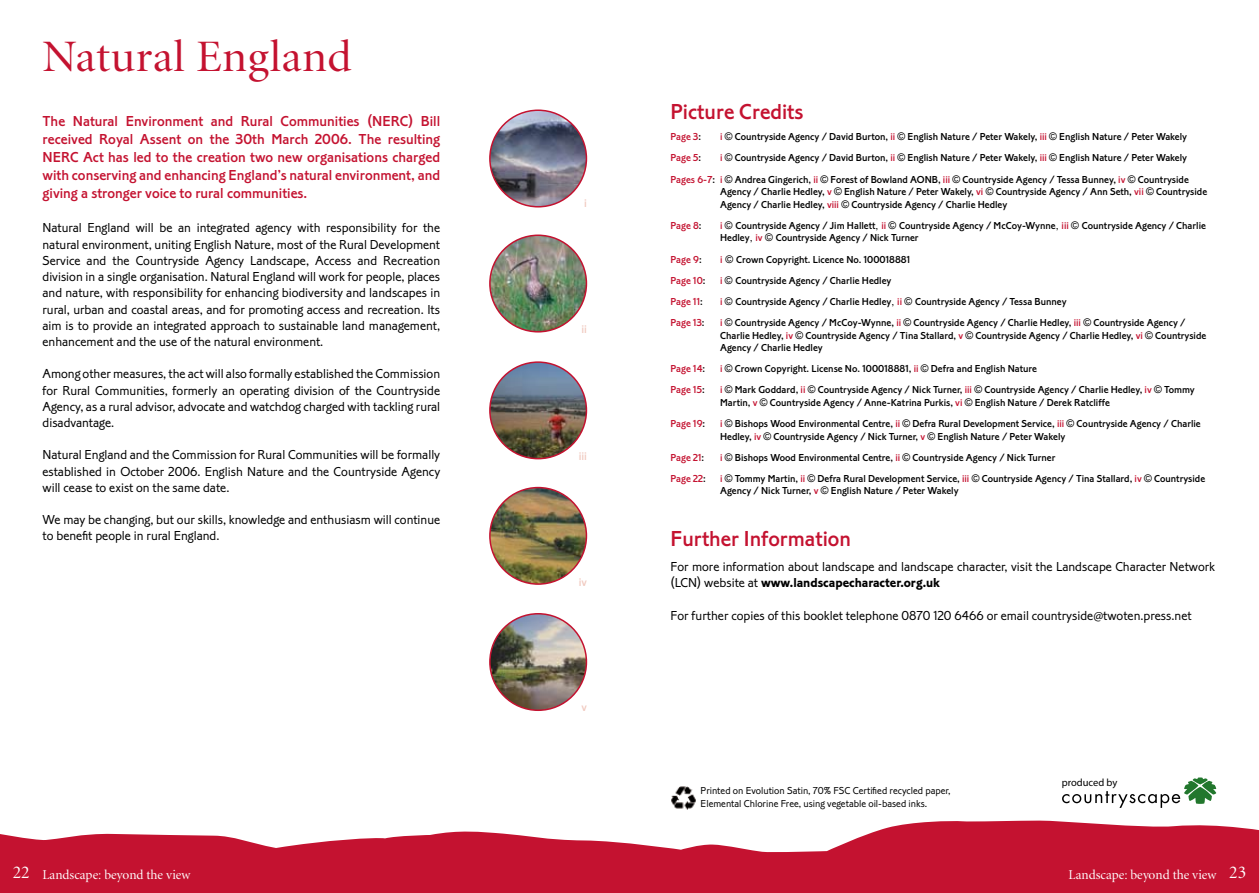
<style>
.page{position:relative;width:1259px;height:893px;background:#fff}
.page>*{position:absolute;margin:0;border:0;box-sizing:border-box;transform-origin:0 0}
.t1{font:45px "Minion Display";letter-spacing:.01em;color:#c41230;scale:1.04 1}
.t2{font:22.5px "Corinthian Medium Plain";color:#c41230}
.t3{font:15px/18px "Corinthian Medium Plain";color:#c41230;text-align:justify}
.t4{font:13.5px/16.2px "Corinthian Light Plain";color:#000;text-align:justify}
.t5{font:13.5px "Minion Display";color:#fff}
.t6{font:13.5px "Corinthian Bold Plain";color:#000}
.t7{font:12px "Corinthian Medium Plain";color:#f1cac0}
.t8{font:10.5px/12.6px "Corinthian Medium Plain";color:#000}
.t9{font:10.5px/12.6px "Corinthian Light Plain";color:#000}
.t10{font:10.5px "Corinthian Medium Plain";color:#c41230}
.t11{font:10.5px "Myriad Pro";color:#000}
.s1{color:#000}
.s2{color:#c41230}
.s3{font-family:"Arial"}
.s4{font-family:"Corinthian Light Plain"}
.s5{font-family:"Myriad Pro"}
.s6{font-size:18px}
</style>
<div class="page">
<svg style="left:0;top:831px;width:629px;height:62px;fill:#c41230"></svg>
<svg style="left:629px;top:821px;width:630px;height:72px;fill:#c41230"></svg>
<img style="left:490px;top:614px;width:96px;height:96px;border-radius:50%">
<div style="left:489px;top:613px;width:98px;height:98px;border:2px solid #c41230;border-radius:50%"></div>
<img style="left:490px;top:488px;width:96px;height:96px;border-radius:50%">
<div style="left:489px;top:487px;width:98px;height:98px;border:2px solid #c41230;border-radius:50%"></div>
<img style="left:490px;top:362px;width:96px;height:97px;border-radius:50%">
<div style="left:489px;top:361px;width:98px;height:98px;border:2px solid #c41230;border-radius:50%"></div>
<img style="left:490px;top:235px;width:96px;height:97px;border-radius:50%">
<div style="left:489px;top:234px;width:98px;height:99px;border:2px solid #c41230;border-radius:50%"></div>
<img style="left:490px;top:110px;width:96px;height:97px;border-radius:50%">
<div style="left:489px;top:109px;width:98px;height:99px;border:2px solid #c41230;border-radius:50%"></div>
<img style="left:671px;top:786px;width:25px;height:24px">
<svg style="left:1062px;top:777px;width:154px;height:31px"></svg>
<h1 class="t1" style="left:43px;top:35px;width:299px">Natural England</h1>
<p class="t3" style="left:43px;top:112px;width:399px">The Natural Environment and Rural Communities (NERC) Bill received Royal Assent on the 30th March 2006. The resulting NERC Act has led to the creation two new organisations charged with conserving and enhancing England’s natural environment, and giving a stronger voice to rural communities.</p>
<p class="t4" style="left:42px;top:220px;width:399px">Natural England will be an integrated agency with responsibility for the natural environment, uniting English Nature, most of the Rural Development Service and the Countryside Agency Landscape, Access and Recreation division in a single organisation. Natural England will work for people, places and nature, with responsibility for enhancing biodiversity and landscapes in rural, urban and coastal areas, and for promoting access and recreation. Its aim is to provide an integrated approach to sustainable land management, enhancement and the use of the natural environment.</p>
<p class="t4" style="left:42px;top:366px;width:399px">Among other measures, the act will also formally established the Commission for Rural Communities, formerly an operating division of the Countryside Agency, as a rural advisor, advocate and watchdog charged with tackling rural disadvantage.</p>
<p class="t4" style="left:43px;top:447px;width:399px">Natural England and the Commission for Rural Communities will be formally established in October 2006. English Nature and the Countryside Agency will cease to exist on the same date.</p>
<p class="t4" style="left:43px;top:511px;width:399px">We may be changing, but our skills, knowledge and enthusiasm will continue to benefit people in rural England.</p>
<p class="t7" style="left:584px;top:196px;width:4px">i</p>
<p class="t7" style="left:581px;top:322px;width:7px">ii</p>
<p class="t7" style="left:579px;top:449px;width:10px">iii</p>
<p class="t7" style="left:579px;top:574px;width:10px">iv</p>
<p class="t7" style="left:581px;top:700px;width:7px">v</p>
<h2 class="t2" style="left:670px;top:98px;width:134px">Picture Credits</h2>
<p class="t10" style="left:670px;top:131px;width:32px">Page 3<span class="s1">:</span></p>
<p class="t8" style="left:720px;top:130px;width:468px"><span class="s2">i</span> <span class="s3">©</span> Countryside Agency / David Burton, <span class="s2">ii</span> <span class="s3">©</span> English Nature / Peter Wakely, <span class="s2">iii</span> <span class="s3">©</span> English Nature / Peter Wakely</p>
<p class="t10" style="left:670px;top:152px;width:32px">Page 5<span class="s1">:</span></p>
<p class="t8" style="left:670px;top:147px;width:520px;line-height:21.1px;text-align:right"><span class="s2">i</span> <span class="s3">©</span> Countryside Agency / David Burton, <span class="s2">ii</span> <span class="s3">©</span> English Nature / Peter Wakely, <span class="s2">iii</span> <span class="s3">©</span> English Nature / Peter Wakely<br><span class="s2">Pages 6-7</span>: <span class="s2">i</span> <span class="s3">©</span> Andrea Gingerich, <span class="s2">ii</span> <span class="s3">©</span> Forest of Bowland AONB, <span class="s2">iii</span> <span class="s3">©</span> Countryside Agency / Tessa Bunney, <span class="s2">iv</span> <span class="s3">©</span> Countryside</p>
<p class="t8" style="left:720px;top:185px;width:488px">Agency / Charlie Hedley, <span class="s2">v</span> <span class="s3">©</span> English Nature / Peter Wakely, <span class="s2">vi</span> <span class="s3">©</span> Countryside Agency / Ann Seth, <span class="s2">vii</span> <span class="s3">©</span> Countryside<br>Agency / Charlie Hedley, <span class="s2">viii</span> <span class="s3">©</span> Countryside Agency / Charlie Hedley</p>
<p class="t10" style="left:670px;top:219px;width:32px">Page 8<span class="s1">:</span></p>
<p class="t8" style="left:720px;top:219px;width:487px"><span class="s2">i</span> <span class="s3">©</span> Countryside Agency / Jim Hallett<span class="s3">,</span> <span class="s2">ii</span> <span class="s3">©</span> Countryside Agency / McCoy-Wynne<span class="s3">,</span> <span class="s2">iii</span> <span class="s3">©</span> Countryside Agency / Charlie<br>Hedley<span class="s3">,</span> <span class="s2">iv</span> <span class="s3">©</span> Countryside Agency / Nick Turner</p>
<p class="t10" style="left:670px;top:253px;width:33px">Page 9<span class="s1">:</span></p>
<p class="t8" style="left:720px;top:253px;width:192px"><span class="s2">i</span> <span class="s3">©</span> Crown Copyright. Licence No. 100018881</p>
<p class="t10" style="left:670px;top:274px;width:36px">Page 10<span class="s1">:</span></p>
<p class="t8" style="left:720px;top:274px;width:173px"><span class="s2">i</span> <span class="s3">©</span> Countryside Agency / Charlie Hedley</p>
<p class="t10" style="left:670px;top:295px;width:34px">Page 11<span class="s1">:</span></p>
<p class="t8" style="left:720px;top:295px;width:348px"><span class="s2">i</span> <span class="s3">©</span> Countryside Agency / Charlie Hedley<span class="s3">,</span> <span class="s2">ii</span> <span class="s3">©</span> Countryside Agency / Tessa Bunney</p>
<p class="t10" style="left:670px;top:316px;width:35px">Page 13<span class="s1">:</span></p>
<p class="t8" style="left:720px;top:316px;width:488px"><span class="s2">i</span> <span class="s3">©</span> Countryside Agency / McCoy-Wynne, <span class="s2">ii</span> <span class="s3">©</span> Countryside Agency / Charlie Hedley, <span class="s2">iii</span> <span class="s3">©</span> Countryside Agency /<br>Charlie Hedley, <span class="s2">iv</span> <span class="s3">©</span> Countryside Agency / Tina Stallard, <span class="s2">v</span> <span class="s3">©</span> Countryside Agency / Charlie Hedley, <span class="s2">vi</span> <span class="s3">©</span> Countryside<br>Agency / Charlie Hedley</p>
<p class="t10" style="left:670px;top:362px;width:36px">Page 14<span class="s1">:</span></p>
<p class="t8" style="left:720px;top:362px;width:318px"><span class="s2">i</span> <span class="s3">©</span> Crown Copyright. License No. 100018881, <span class="s2">ii</span> <span class="s3">©</span> Defra and English Nature</p>
<p class="t10" style="left:670px;top:384px;width:36px">Page 15<span class="s1">:</span></p>
<p class="t8" style="left:720px;top:383px;width:476px"><span class="s2">i</span> <span class="s3">©</span> Mark Goddard, <span class="s2">ii</span> <span class="s3">©</span> Countryside Agency / Nick Turner, <span class="s2">iii</span> <span class="s3">©</span> Countryside Agency / Charlie Hedley, <span class="s2">iv</span> <span class="s3">©</span> Tommy<br>Martin, <span class="s2">v</span> <span class="s3">©</span> Countryside Agency / Anne-Katrina Purkis, <span class="s2">vi</span> <span class="s3">©</span> English Nature / Derek Ratcliffe</p>
<p class="t10" style="left:670px;top:417px;width:36px">Page 19<span class="s1">:</span></p>
<p class="t8" style="left:720px;top:417px;width:482px"><span class="s2">i</span> <span class="s3">©</span> Bishops Wood Environmental Centre, <span class="s2">ii</span> <span class="s3">©</span> Defra Rural Development Service, <span class="s2">iii</span> <span class="s3">©</span> Countryside Agency / Charlie<br>Hedley, <span class="s2">iv</span> <span class="s3">©</span> Countryside Agency / Nick Turner, <span class="s2">v</span> <span class="s3">©</span> English Nature / Peter Wakely</p>
<p class="t10" style="left:670px;top:451px;width:35px">Page 21<span class="s1">:</span></p>
<p class="t8" style="left:720px;top:451px;width:337px"><span class="s2">i</span> <span class="s3">©</span> Bishops Wood Environmental Centre, <span class="s2">ii</span> <span class="s3">©</span> Countryside Agency / Nick Turner</p>
<p class="t10" style="left:670px;top:472px;width:37px">Page 22<span class="s1">:</span></p>
<p class="t8" style="left:720px;top:472px;width:486px"><span class="s2">i</span> <span class="s3">©</span> Tommy Martin, <span class="s2">ii</span> <span class="s3">©</span> Defra Rural Development Service, <span class="s2">iii</span> <span class="s3">©</span> Countryside Agency / Tina Stallard, <span class="s2">iv</span> <span class="s3">©</span> Countryside<br>Agency / Nick Turner, <span class="s2">v</span> <span class="s3">©</span> English Nature / Peter Wakely</p>
<h2 class="t2" style="left:670px;top:525px;width:182px">Further Information</h2>
<p class="t4" style="left:670px;top:558px;width:546px">For more information about landscape and landscape character, visit the Landscape Character Network</p>
<p class="t6" style="left:670px;top:575px;width:271px"><span class="s4">(LCN) website at</span> www.landscapecharacter.org.uk</p>
<p class="t4" style="left:670px;top:607px;width:522px">For further copies of this booklet telephone 0870 120 6466 or email countryside<span class="s5">@</span>twoten.press.net</p>
<p class="t9" style="left:700px;top:784px;width:251px">Printed on Evolution Satin, 70% FSC Certified recycled paper,<br>Elemental Chlorine Free, using vegetable oil-based inks.</p>
<p class="t11" style="left:1061px;top:776px;width:57px">produced by</p>
<p class="t5" style="left:13px;top:868px;width:179px"><span class="s6">22</span> Landscape: beyond the view</p>
<p class="t5" style="left:1068px;top:868px;width:170px">Landscape: beyond the view <span class="s6">23</span></p>
</div>
